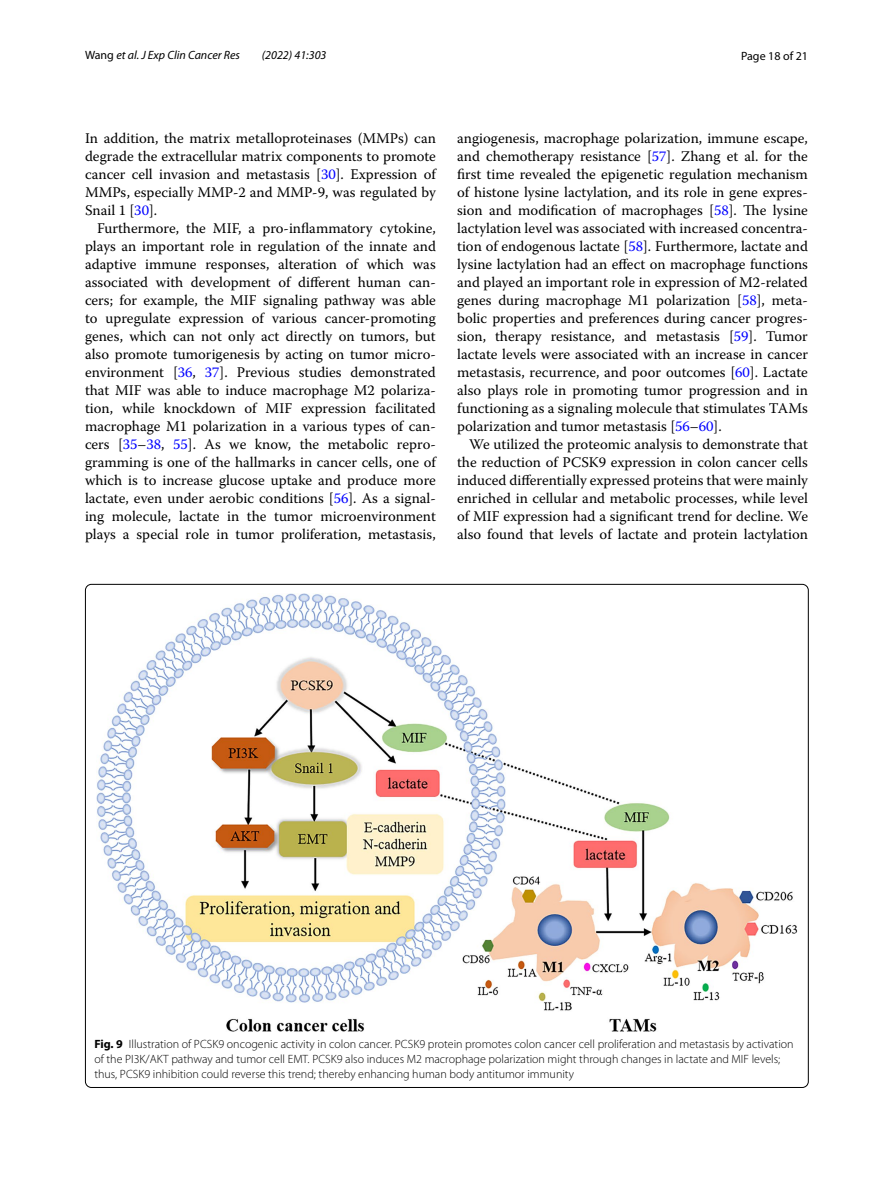
<style>
.page{position:relative;width:893px;height:1187px;background:#fff}
.page>*{position:absolute;margin:0;border:0;box-sizing:border-box;transform-origin:0 0}
.t1{font:14.7px/18px "Warnock Pro";color:#000;text-align:justify}
.t2{font:300 12px/15px "Myriad Pro";color:#000}
.t3{font:italic 12px "Myriad Pro";color:#000}
.t4{font:12px "Myriad Pro";color:#000}
.s1{font-style:normal}
.s2{color:#00f}
.s3{font-weight:700}
</style>
<div class="page">
<img style="left:97px;top:593px;width:700px;height:439px">
<p class="t3" style="left:85px;top:48px;width:156px"><span class="s1">Wang</span> et al. J Exp Clin Cancer Res</p>
<p class="t3" style="left:262px;top:48px;width:66px">(2022) 41:303</p>
<p class="t4" style="left:741px;top:48px;width:68px">Page 18 of 21</p>
<p class="t1" style="left:85px;top:128px;width:352px">In addition, the matrix metalloproteinases (MMPs) can degrade the extracellular matrix components to promote cancer cell invasion and metastasis [<span class="s2">30</span>]. Expression of MMPs, especially MMP-2 and MMP-9, was regulated by Snail 1 [<span class="s2">30</span>].</p>
<p class="t1" style="left:85px;top:218px;width:352px;text-indent:12px">Furthermore, the MIF, a pro-inflammatory cytokine, plays an important role in regulation of the innate and adaptive immune responses, alteration of which was associated with development of different human can&shy;cers; for example, the MIF signaling pathway was able to upregulate expression of various cancer-promoting genes, which can not only act directly on tumors, but also promote tumorigenesis by acting on tumor micro&shy;environment [<span class="s2">36</span>, <span class="s2">37</span>]. Previous studies demonstrated that MIF was able to induce macrophage M2 polariza&shy;tion, while knockdown of MIF expression facilitated macrophage M1 polarization in a various types of can&shy;cers [<span class="s2">35</span>–<span class="s2">38</span>, <span class="s2">55</span>]. As we know, the metabolic repro&shy;gramming is one of the hallmarks in cancer cells, one of which is to increase glucose uptake and produce more lactate, even under aerobic conditions [<span class="s2">56</span>]. As a signal&shy;ing molecule, lactate in the tumor microenvironment plays a special role in tumor proliferation, metastasis,</p>
<p class="t1" style="left:457px;top:128px;width:352px">angiogenesis, macrophage polarization, immune escape, and chemotherapy resistance [<span class="s2">57</span>]. Zhang et al. for the first time revealed the epigenetic regulation mechanism of histone lysine lactylation, and its role in gene expres&shy;sion and modification of macrophages [<span class="s2">58</span>]. The lysine lactylation level was associated with increased concentra&shy;tion of endogenous lactate [<span class="s2">58</span>]. Furthermore, lactate and lysine lactylation had an effect on macrophage functions and played an important role in expression of M2-related genes during macrophage M1 polarization [<span class="s2">58</span>], meta&shy;bolic properties and preferences during cancer progres&shy;sion, therapy resistance, and metastasis [<span class="s2">59</span>]. Tumor lactate levels were associated with an increase in cancer metastasis, recurrence, and poor outcomes [<span class="s2">60</span>]. Lactate also plays role in promoting tumor progression and in functioning as a signaling molecule that stimulates TAMs polarization and tumor metastasis [<span class="s2">56</span>–<span class="s2">60</span>].</p>
<p class="t1" style="left:457px;top:434px;width:352px;text-indent:12px">We utilized the proteomic analysis to demonstrate that the reduction of PCSK9 expression in colon cancer cells induced differentially expressed proteins that were mainly enriched in cellular and metabolic processes, while level of MIF expression had a significant trend for decline. We also found that levels of lactate and protein lactylation</p>
<p class="t2" style="left:94px;top:1036px;width:701px"><span class="s3">Fig. 9</span> Illustration of PCSK9 oncogenic activity in colon cancer. PCSK9 protein promotes colon cancer cell proliferation and metastasis by activation of the PI3K/AKT pathway and tumor cell EMT. PCSK9 also induces M2 macrophage polarization might through changes in lactate and MIF levels; thus, PCSK9 inhibition could reverse this trend; thereby enhancing human body antitumor immunity</p>
</div>
